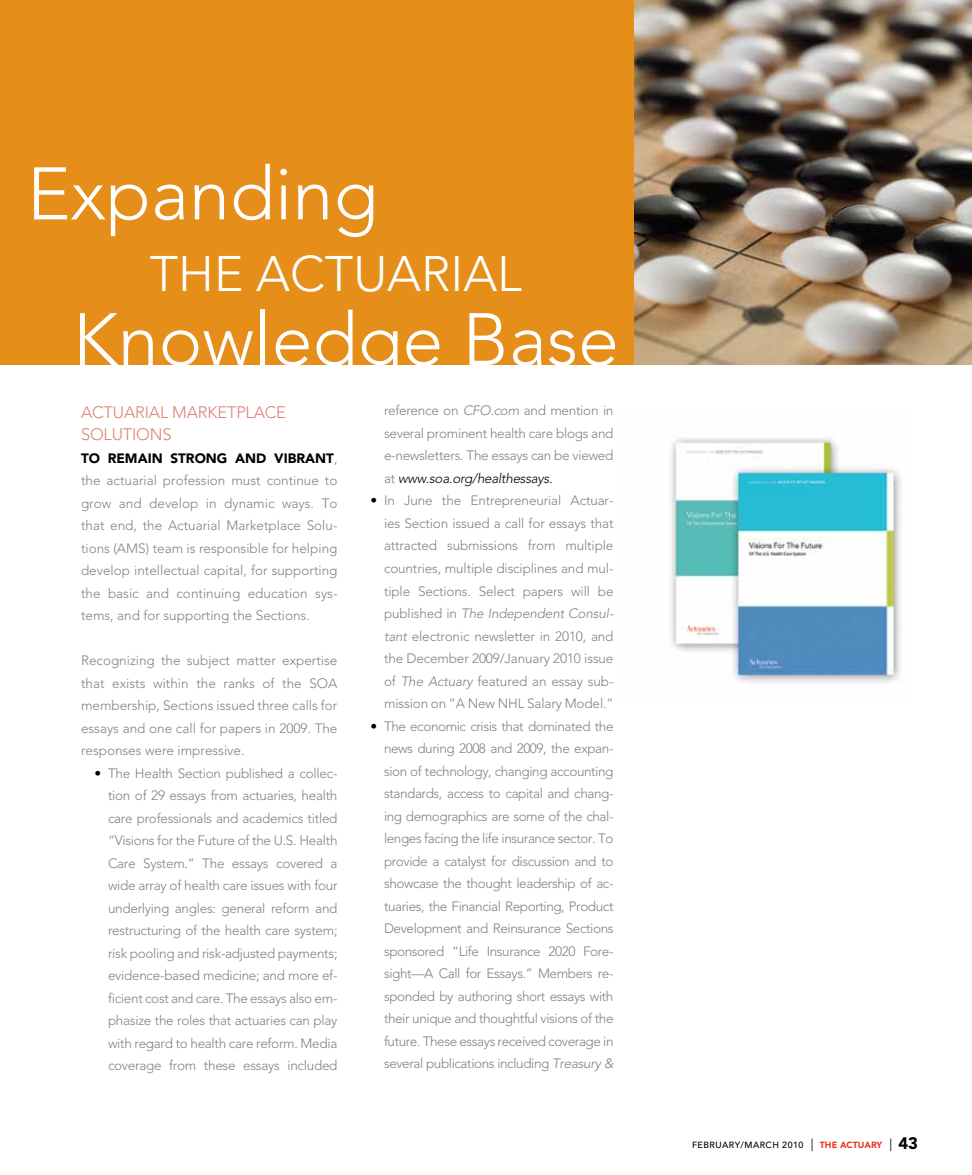
<style>
.page{position:relative;width:972px;height:1175px;background:#fff}
.page>*{position:absolute;margin:0;border:0;box-sizing:border-box;transform-origin:0 0}
.t1{font:300 73.5px "Avenir";color:#fff}
.t2{font:300 49.5px "Avenir";letter-spacing:.165em;color:#fff}
.t3{font:300 16.5px/22.5px "Avenir";letter-spacing:.14em;color:#d98376}
.t4{font:300 13.5px/22.5px "Avenir";color:#808285;text-align:justify}
.t5{font:500 8.85px "Avenir";letter-spacing:.05em;color:#000}
.s1{font-weight:900;color:#000}
.s2{font-weight:800;color:#000}
.s3{font-style:italic}
.s4{font-style:italic;color:#000}
.s5{font-weight:400;font-size:12.6px}
.s6{font-weight:900;color:#ee3524}
.s7{font-weight:900;font-size:16.65px}
</style>
<div class="page">
<img style="left:670px;top:438px;width:231px;height:246px">
<div style="left:0;top:0;width:972px;height:364px;background:#e58e1a"></div>
<img style="left:634px;top:0;width:338px;height:364px">
<h1 class="t1" style="left:27px;top:151px;width:353px">Expanding</h1>
<h2 class="t2" style="left:150px;top:244px;width:374px">The actuarial</h2>
<h1 class="t1" style="left:73px;top:297px;width:548px">Knowledge Base</h1>
<p class="t3" style="left:81px;top:400px;width:12px">Act</p>
<p class="t3" style="left:81px;top:400px;width:207px;text-indent:32px">uarial Marketp lace<br>Solutions</p>
<p class="t4" style="left:81px;top:447px;width:258px"><span class="s1">TO REMAIN STRONG AND VIBRANT</span>, the actuarial profession must continue to grow and develop in dynamic ways. To that end, the Actuarial Marketplace Solu&shy;tions (AMS) team is responsible for helping develop intellectual capital, for supporting the basic and continuing education sys&shy;tems, and for supporting the Sections.</p>
<p class="t4" style="left:81px;top:649px;width:258px;text-align:left">Recognizing the subject matter expertise that exists within the ranks of the SOA membership, Sections issued three calls for essays and one call for papers in 2009. The responses were impressive.</p>
<p class="t4" style="left:108px;top:762px;width:231px;text-indent:-14px"><span class="s2">•</span> The Health Section published a collec&shy;tion of 29 essays from actuaries, health care professionals and academics titled “Visions for the Future of the U .S. Health Care System.” The essays covered a wide array of health care issues with four underlying angles: general reform and restructuring of the health care system; risk pooling and risk-adjusted payments; evidence-based medicine; and more ef&shy;ficient cost and care. The essays also em&shy;phasize the roles that actuaries can play with regard to health care reform. Media coverage from these essays included</p>
<p class="t4" style="left:384px;top:399px;width:231px">reference on <span class="s3">CFO.com</span> and mention in several prominent health care blogs and e-newsletters. The essays can be viewed at <span class="s4">www.soa.org/healthessays.</span></p>
<p class="t4" style="left:384px;top:489px;width:231px;text-indent:-14px"><span class="s2">•</span> In June the Entrepreneurial Actuar&shy;ies Section issued a call for essays that attracted submissions from multiple countries, multiple disciplines and mul&shy;tiple Sections. Select papers will be published in <span class="s3">The Independent Consul&shy;tant</span> electronic newsletter in 2010, and the December 2009/January 2010 issue of <span class="s3">The Actuary</span> featured an essay sub&shy;mission on “A New N HL Salary Model.”</p>
<p class="t4" style="left:384px;top:714px;width:231px;text-indent:-13px"><span class="s2">•</span> The economic crisis that dominated the news during 2008 and 2009, the expan&shy;sion of technology, changing accounting standards, access to capital and chang&shy;ing demographics are some of the chal&shy;lenges facing the life insurance sector. To provide a catalyst for discussion and to showcase the thought leadership of ac&shy;tuaries, the Financial Reporting, Product Development and Reinsurance Sections sponsored “Life Insurance 2020 Fore&shy;sight—A Call for Essays.” Members re&shy;sponded by authoring short essays with their unique and thoughtful visions of the future. These essays received coverage in several publications including <span class="s3">Treasury &amp;</span></p>
<p class="t5" style="left:692px;top:1139px;width:227px">FEBRUARY/MARCH 2010 <span class="s5">|</span> <span class="s6">THE ACTUARY</span> <span class="s5">|</span> <span class="s7">43</span></p>
</div>
